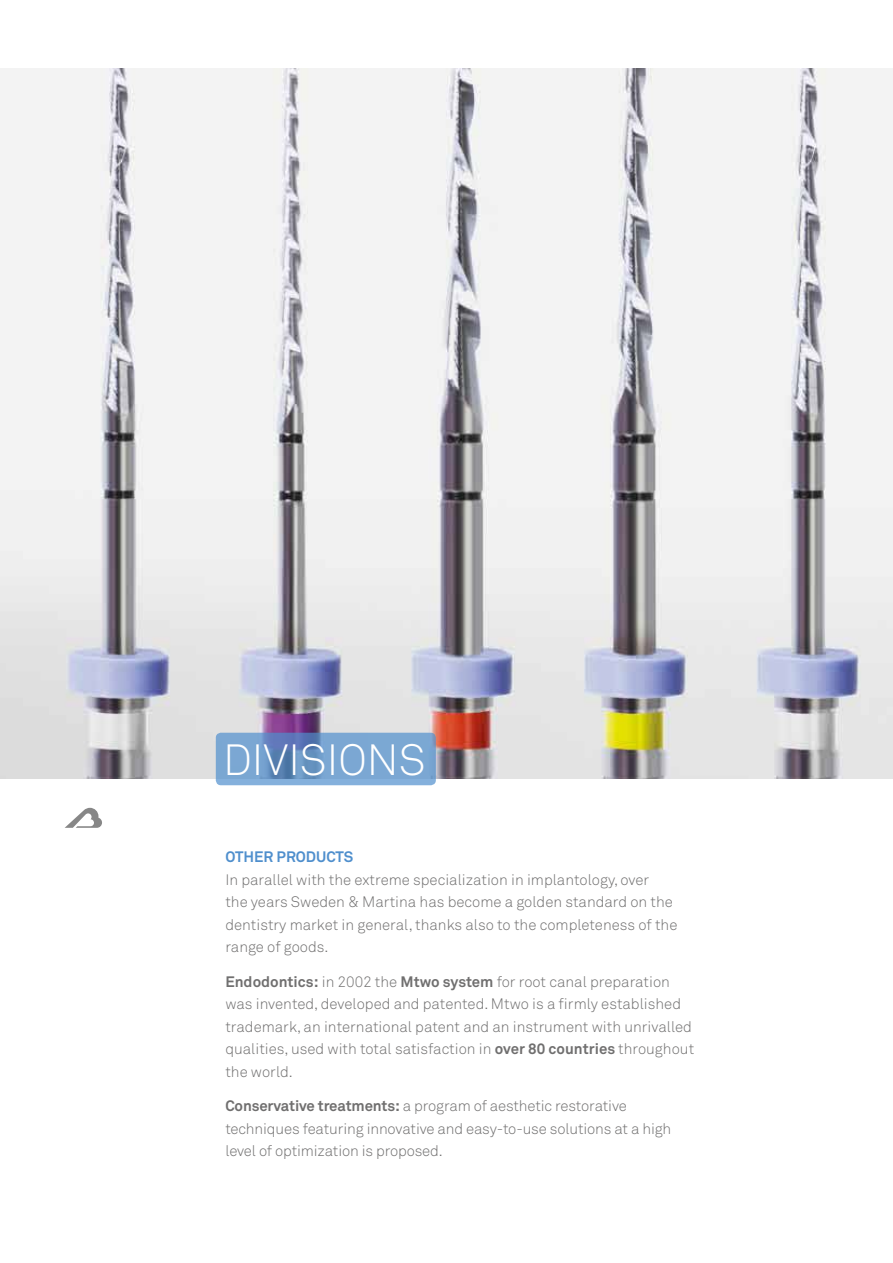
<style>
.page{position:relative;width:893px;height:1263px;background:#fff}
.page>*{position:absolute;margin:0;border:0;box-sizing:border-box;transform-origin:0 0}
.t1{font:300 43.2px "Akkurat";color:#fff}
.t2{font:300 15px/22.5px "Akkurat";color:#706f6f}
.t3{font:700 15px "Akkurat";color:#4f8fcd}
.s1{font-weight:700}
</style>
<div class="page">
<img style="left:0;top:68px;width:893px;height:710px">
<svg style="left:65px;top:808px;width:37px;height:20px"></svg>
<svg style="left:216px;top:733px;width:220px;height:52px;background:#75a0cd"></svg>
<h1 class="t1" style="left:223px;top:734px;width:204px">DIVISIONS</h1>
<p class="t3" style="left:225px;top:847px;width:129px">OTHER PRODUCTS</p>
<p class="t2" style="left:225px;top:868px;width:454px">In parallel with the extreme specialization in implantology, over<br>the years Sweden &amp; Martina has become a golden standard on the dentistry market in general, thanks also to the completeness of the range of goods.</p>
<p class="t2" style="left:225px;top:970px;width:470px"><span class="s1">Endodontics:</span> in 2002 the <span class="s1">Mtwo system</span> for root canal preparation was invented, developed and patented. Mtwo is a firmly established trademark, an international patent and an instrument with unrivalled qualities, used with total satisfaction in <span class="s1">over 80 countries</span> throughout the world.</p>
<p class="t2" style="left:225px;top:1095px;width:447px"><span class="s1">Conservative treatments:</span> a program of aesthetic restorative techniques featuring innovative and easy-to-use solutions at a high level of optimization is proposed.</p>
</div>
